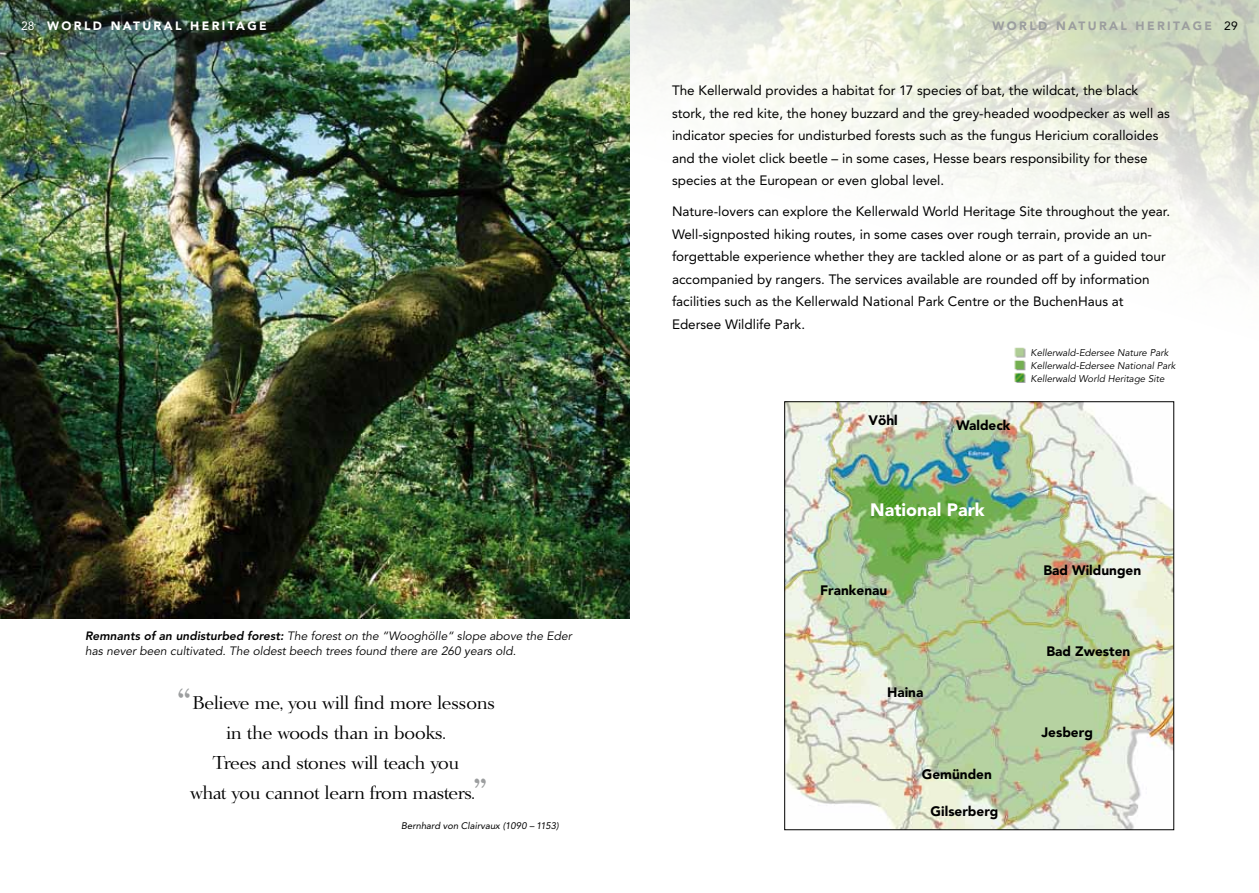
<style>
.page{position:relative;width:1259px;height:893px;background:#fff}
.page>*{position:absolute;margin:0;border:0;box-sizing:border-box;transform-origin:0 0}
.t1{font:45px "Lingwood Serial";color:#9c9e9f}
.t2{font:18px "Lingwood Serial";color:#000}
.t3{font:900 17.85px "Avenir";color:#fff}
.t4{font:900 13.65px "Avenir";color:#000}
.t5{font:13.5px/22.5px "Avenir";color:#000}
.t6{font:italic 12px/15px "Avenir";color:#000}
.t7{font:900 12px "Avenir";letter-spacing:.2em;color:#fff}
.t8{font:900 12px "Avenir";letter-spacing:.2em;color:#9c9e9f}
.t9{font:12px "Avenir";color:#000}
.t10{font:italic 9.75px/12.8px "Avenir";color:#000}
.t11{font:italic 9.45px "Avenir";color:#000}
.s1{font-weight:400}
.s2{font-weight:800}
</style>
<div class="page">
<img style="left:0;top:0;width:629px;height:618px">
<img style="left:610px;top:0;width:649px;height:509px">
<img style="left:1009px;top:346px;width:21px;height:38px">
<img style="left:786px;top:403px;width:386px;height:425px">
<p class="t7" style="left:21px;top:19px;width:63px"><span class="s1">28</span> WORLD</p>
<p class="t7" style="left:111px;top:19px;width:43px">NATURAL</p>
<p class="t7" style="left:190px;top:19px;width:57px">HERITAGe</p>
<p class="t8" style="left:992px;top:19px;width:37px">WORLD</p>
<p class="t8" style="left:1056px;top:19px;width:43px">NATURAL</p>
<p class="t8" style="left:1135px;top:19px;width:57px">HERITAGe</p>
<p class="t9" style="left:1224px;top:19px;width:15px">29</p>
<p class="t5" style="left:672px;top:79px;width:499px">The Kellerwald provides a habitat for 17 species of bat, the wildcat, the black stork, the red kite, the honey buzzard and the grey-headed woodpecker as well as indicator species for undisturbed forests such as the fungus Hericium coralloides and the violet click beetle – in some cases, Hesse bears responsibility for these species at the European or even global level.</p>
<p class="t5" style="left:672px;top:200px;width:500px">Nature-lovers can explore the Kellerwald World Heritage Site throughout the year.<br>Well-signposted hiking routes, in some cases over rough terrain, provide an un&shy;forgettable experience whether they are tackled alone or as part of a guided tour accompanied by rangers. The services available are rounded off by information facilities such as the Kellerwald National Park Centre or the BuchenHaus at Edersee Wildlife Park.</p>
<p class="t10" style="left:1030px;top:347px;width:146px">Kellerwald-Edersee Nature Park<br>Kellerwald-Edersee National Park<br>Kellerwald World Heritage Site</p>
<p class="t4" style="left:868px;top:412px;width:31px">Vöhl</p>
<p class="t4" style="left:956px;top:417px;width:56px">Waldeck</p>
<p class="t6" style="left:85px;top:629px;width:488px"><span class="s2">Remnants of an undisturbed forest:</span> The forest on the “Wooghölle“ slope above the Eder has never been cultivated. The oldest beech trees found there are 260 years old.</p>
<h1 class="t1" style="left:177px;top:676px;width:16px">“</h1>
<h2 class="t2" style="left:193px;top:691px;width:304px">Believe me, you will find more lessons</h2>
<h2 class="t2" style="left:226px;top:721px;width:220px">in the woods than in books.</h2>
<h2 class="t2" style="left:213px;top:751px;width:248px">Trees and stones will teach you</h2>
<h2 class="t2" style="left:190px;top:781px;width:286px">what you cannot learn from masters.</h2>
<h1 class="t1" style="left:473px;top:766px;width:16px">”</h1>
<p class="t11" style="left:401px;top:820px;width:159px">Bernhard von Clairvaux (1090 – 1153)</p>
<h3 class="t3" style="left:870px;top:499px;width:116px">National Park</h3>
<p class="t4" style="left:820px;top:582px;width:69px">Frankenau</p>
<p class="t4" style="left:887px;top:683px;width:38px">Haina</p>
<p class="t4" style="left:922px;top:766px;width:72px">Gemünden</p>
<p class="t4" style="left:930px;top:803px;width:69px">Gilserberg</p>
<p class="t4" style="left:1043px;top:562px;width:99px">Bad Wildungen</p>
<p class="t4" style="left:1046px;top:643px;width:85px">Bad Zwesten</p>
<p class="t4" style="left:1041px;top:724px;width:53px">Jesberg</p>
</div>
